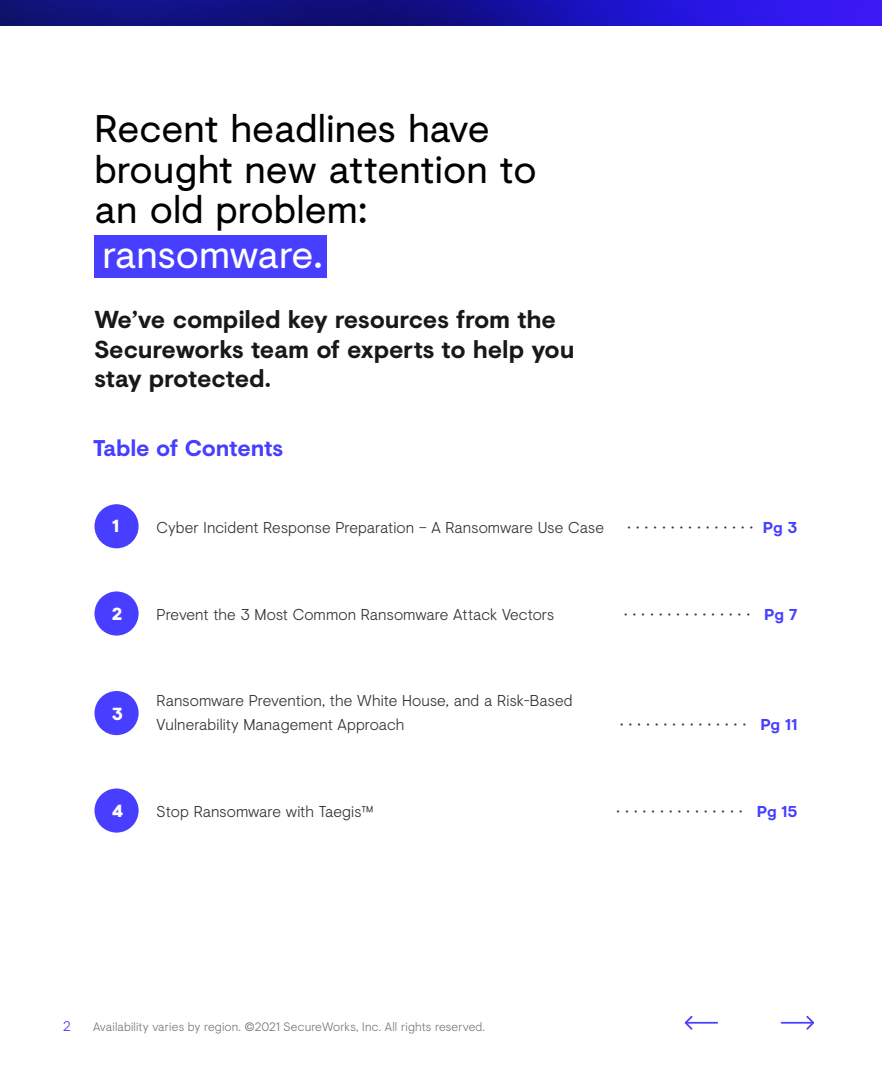
<style>
.page{position:relative;width:882px;height:1071px;background:#fff}
.page>*{position:absolute;margin:0;border:0;box-sizing:border-box;transform-origin:0 0}
.t1{font:38.5px/40.2px "Visuelt";color:#000}
.t2{font:38.5px "Visuelt";color:#fff}
.t3{font:700 24.5px/29.8px "Visuelt";letter-spacing:-.01em;color:#181818}
.t4{font:700 22.75px "Visuelt";letter-spacing:-.015em;color:#473eff}
.t5{font:900 17.5px "Visuelt";color:#fff}
.t6{font:300 15.75px/23.6px "Visuelt";letter-spacing:.005em;color:#333}
.t7{font:300 14px "Visuelt";color:#473eff}
.t8{font:300 12.25px "Visuelt";letter-spacing:.01em;color:#787878}
.s1{font-weight:700;color:#473eff}
</style>
<div class="page">
<hr style="left:782px;top:1022px;width:31px;height:2px;background:#473eff">
<svg style="left:805px;top:1015px;width:10px;height:15px"></svg>
<hr style="left:686px;top:1022px;width:31px;height:2px;background:#473eff">
<svg style="left:684px;top:1016px;width:10px;height:14px"></svg>
<div style="left:94px;top:235px;width:232px;height:43px;background:#473eff"></div>
<img style="left:0;top:0;width:882px;height:25px">
<div style="left:94px;top:504px;width:45px;height:44px;background:#473eff;border-radius:50%"></div>
<div style="left:94px;top:591px;width:45px;height:45px;background:#473eff;border-radius:50%"></div>
<div style="left:94px;top:691px;width:45px;height:44px;background:#473eff;border-radius:50%"></div>
<div style="left:94px;top:789px;width:45px;height:44px;background:#473eff;border-radius:50%"></div>
<h1 class="t1" style="left:94px;top:108px;width:444px">Recent headlines have brought new attention to an old problem:</h1>
<h1 class="t2" style="left:102px;top:228px;width:222px">ransomware.</h1>
<h2 class="t3" style="left:94px;top:304px;width:482px">We’ve compiled key resources from the<br>Secureworks team of experts to help you stay protected.</h2>
<h3 class="t4" style="left:93px;top:432px;width:192px">Table of Contents</h3>
<p class="t5" style="left:112px;top:513px;width:9px">1</p>
<p class="t6" style="left:157px;top:515px;width:449px">Cyber Incident Response Preparation – A Ransomware Use Case</p>
<p class="t6" style="left:627px;top:515px;width:172px">• • • • • • • • • • • • • • • <span class="s1">Pg 3</span></p>
<p class="t5" style="left:112px;top:600px;width:11px">2</p>
<p class="t6" style="left:157px;top:602px;width:399px">Prevent the 3 Most Common Ransomware Attack Vectors</p>
<p class="t6" style="left:624px;top:602px;width:175px">• • • • • • • • • • • • • • • <span class="s1">Pg 7</span></p>
<p class="t5" style="left:112px;top:700px;width:12px">3</p>
<p class="t5" style="left:112px;top:797px;width:13px">4</p>
<p class="t6" style="left:157px;top:688px;width:417px">Ransomware Prevention, the White House, and a Risk-Based<br>Vulnerability Management Approach</p>
<p class="t6" style="left:157px;top:798px;width:218px">Stop Ransomware with Taegis™</p>
<p class="t6" style="left:620px;top:712px;width:179px">• • • • • • • • • • • • • • • <span class="s1">Pg 11</span></p>
<p class="t6" style="left:616px;top:798px;width:183px">• • • • • • • • • • • • • • • <span class="s1">Pg 15</span></p>
<p class="t7" style="left:63px;top:1016px;width:9px">2</p>
<p class="t8" style="left:93px;top:1017px;width:393px">Availability varies by region. ©2021 SecureWorks, Inc. All rights reserved.</p>
</div>
